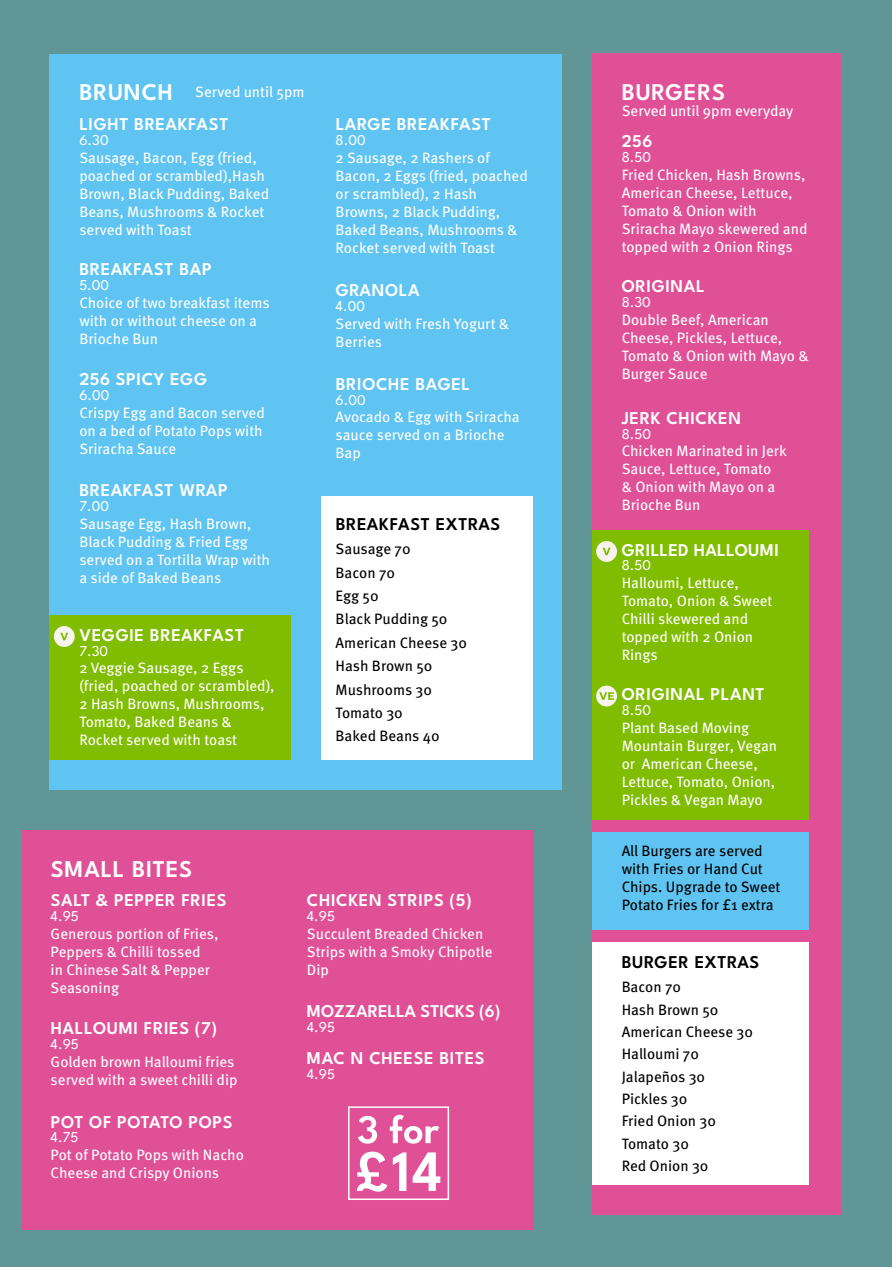
<style>
.page{position:relative;width:892px;height:1267px;background:#619696}
.page>*{position:absolute;margin:0;border:0;box-sizing:border-box;transform-origin:0 0}
.Main_Heading_-_White{font:600 24px "League Spartan";letter-spacing:.035em;color:#fff}
.Sub_Heading_-_White{font:600 18px "League Spartan";letter-spacing:.035em;color:#fff}
.Sub_Heading_-_Black{font:600 18px "League Spartan";letter-spacing:.035em;color:#000}
.Sub_Heading_-_White-2{font:600 18px "League Spartan";letter-spacing:-.005em;color:#fff}
.Sub_Heading_-_White-3{font:600 18px "League Spartan";letter-spacing:.015em;color:#fff}
.Paragraph_-_White{font:15px/18px "Meta Pro";color:#fff}
.Paragraph_-_Black{font:15px/18px "Meta Pro";color:#000}
.Price_-_White{font:15px "League Spartan";color:#fff}
</style>
<div class="page">
<div style="left:592px;top:54px;width:248px;height:1161px;background:#e05097"></div>
<div style="left:592px;top:943px;width:217px;height:242px;background:#fff"></div>
<div style="left:592px;top:832px;width:217px;height:98px;background:#5fc4f1"></div>
<div style="left:592px;top:530px;width:217px;height:289px;background:#80bc00"></div>
<svg style="left:596px;top:685px;width:21px;height:21px"></svg>
<svg style="left:596px;top:541px;width:21px;height:21px"></svg>
<div style="left:21px;top:830px;width:512px;height:400px;background:#e05097"></div>
<svg style="left:358px;top:1115px;width:81px;height:28px"></svg>
<svg style="left:357px;top:1151px;width:83px;height:40px"></svg>
<div style="left:348px;top:1106px;width:101px;height:94px;border:2px solid #fff"></div>
<div style="left:50px;top:54px;width:512px;height:735px;background:#5fc4f1"></div>
<div style="left:321px;top:496px;width:211px;height:264px;background:#fff"></div>
<div style="left:50px;top:615px;width:241px;height:145px;background:#80bc00"></div>
<svg style="left:54px;top:626px;width:21px;height:21px"></svg>
<p class="Main_Heading_-_White" style="left:79px;top:74px;width:95px">BRUNCH</p>
<p class="Paragraph_-_White" style="left:195px;top:82px;width:111px">Served until 5pm</p>
<p class="Sub_Heading_-_White" style="left:79px;top:110px;width:150px">LIGHT BREAKFAST</p>
<p class="Paragraph_-_White" style="left:79px;top:148px;width:191px">Sausage, Bacon, Egg (fried, poached or scrambled),Hash<br>Brown, Black Pudding, Baked<br>Beans, Mushrooms &amp; Rocket served with Toast</p>
<p class="Price_-_White" style="left:79px;top:129px;width:31px">6.30</p>
<p class="Sub_Heading_-_White" style="left:79px;top:255px;width:134px">BREAKFAST BAP</p>
<p class="Price_-_White" style="left:79px;top:273px;width:31px">5.00</p>
<p class="Paragraph_-_White" style="left:79px;top:292px;width:192px">Choice of two breakfast items with or without cheese on a<br>Brioche Bun</p>
<p class="Sub_Heading_-_White" style="left:79px;top:365px;width:129px">256 SPICY EGG</p>
<p class="Price_-_White" style="left:79px;top:384px;width:32px">6.00</p>
<p class="Paragraph_-_White" style="left:79px;top:403px;width:187px">Crispy Egg and Bacon served on a bed of Potato Pops with<br>Sriracha Sauce</p>
<p class="Sub_Heading_-_White" style="left:79px;top:476px;width:150px">BREAKFAST WRAP</p>
<p class="Price_-_White" style="left:79px;top:495px;width:31px">7.00</p>
<p class="Paragraph_-_White" style="left:79px;top:513px;width:192px">Sausage Egg, Hash Brown,<br>Black Pudding &amp; Fried Egg served on a Tortilla Wrap with a side of Baked Beans</p>
<p class="Sub_Heading_-_White" style="left:79px;top:621px;width:166px">VEGGIE BREAKFAST</p>
<p class="Price_-_White" style="left:79px;top:639px;width:30px">7.30</p>
<p class="Paragraph_-_White" style="left:79px;top:658px;width:197px">2 Veggie Sausage, 2 Eggs (fried, poached or scrambled),<br>2 Hash Browns, Mushrooms,<br>Tomato, Baked Beans &amp;<br>Rocket served with toast</p>
<p class="Sub_Heading_-_White" style="left:336px;top:110px;width:157px">LARGE BREAKFAST</p>
<p class="Price_-_White" style="left:336px;top:129px;width:32px">8.00</p>
<p class="Paragraph_-_White" style="left:336px;top:148px;width:194px">2 Sausage, 2 Rashers of<br>Bacon, 2 Eggs (fried, poached or scrambled), 2 Hash<br>Browns, 2 Black Pudding,<br>Baked Beans, Mushrooms &amp;<br>Rocket served with Toast</p>
<p class="Sub_Heading_-_White" style="left:336px;top:276px;width:86px">GRANOLA</p>
<p class="Price_-_White" style="left:336px;top:295px;width:31px">4.00</p>
<p class="Paragraph_-_White" style="left:336px;top:314px;width:175px">Served with Fresh Yogurt &amp;<br>Berries</p>
<p class="Sub_Heading_-_White" style="left:336px;top:370px;width:136px">BRIOCHE BAGEL</p>
<p class="Price_-_White" style="left:336px;top:388px;width:32px">6.00</p>
<p class="Paragraph_-_White" style="left:336px;top:407px;width:186px">Avocado &amp; Egg with Sriracha sauce served on a Brioche<br>Bap</p>
<p class="Sub_Heading_-_Black" style="left:336px;top:510px;width:166px">BREAKFAST EXTRAS</p>
<p class="Paragraph_-_Black" style="left:336px;top:539px;width:76px">Sausage 70</p>
<p class="Paragraph_-_Black" style="left:336px;top:562px;width:61px">Bacon 70</p>
<p class="Paragraph_-_Black" style="left:336px;top:586px;width:44px">Egg 50</p>
<p class="Paragraph_-_Black" style="left:336px;top:609px;width:113px">Black Pudding 50</p>
<p class="Paragraph_-_Black" style="left:336px;top:632px;width:133px">American Cheese 30</p>
<p class="Paragraph_-_Black" style="left:336px;top:656px;width:98px">Hash Brown 50</p>
<p class="Paragraph_-_Black" style="left:336px;top:679px;width:98px">Mushrooms 30</p>
<p class="Paragraph_-_Black" style="left:336px;top:703px;width:69px">Tomato 30</p>
<p class="Paragraph_-_Black" style="left:336px;top:726px;width:106px">Baked Beans 40</p>
<p class="Main_Heading_-_White" style="left:51px;top:850px;width:143px">SMALL BITES</p>
<p class="Sub_Heading_-_White" style="left:51px;top:886px;width:177px">SALT &amp; PEPPER FRIES</p>
<p class="Price_-_White" style="left:51px;top:905px;width:30px">4.95</p>
<p class="Paragraph_-_White" style="left:51px;top:924px;width:169px">Generous portion of Fries,<br>Peppers &amp; Chilli tossed<br>in Chinese Salt &amp; Pepper<br>Seasoning</p>
<p class="Sub_Heading_-_White" style="left:51px;top:1014px;width:168px">HALLOUMI FRIES (7)</p>
<p class="Price_-_White" style="left:51px;top:1032px;width:30px">4.95</p>
<p class="Paragraph_-_White" style="left:51px;top:1051px;width:188px">Golden brown Halloumi fries served with a sweet chilli dip</p>
<p class="Sub_Heading_-_White" style="left:51px;top:1107px;width:184px">POT OF POTATO POPS</p>
<p class="Price_-_White" style="left:51px;top:1126px;width:29px">4.75</p>
<p class="Paragraph_-_White" style="left:51px;top:1145px;width:195px">Pot of Potato Pops with Nacho<br>Cheese and Crispy Onions</p>
<p class="Sub_Heading_-_White" style="left:307px;top:886px;width:166px">CHICKEN STRIPS (5)</p>
<p class="Price_-_White" style="left:307px;top:905px;width:30px">4.95</p>
<p class="Paragraph_-_White" style="left:307px;top:924px;width:187px">Succulent Breaded Chicken<br>Strips with a Smoky Chipotle<br>Dip</p>
<p class="Sub_Heading_-_White-2" style="left:307px;top:997px;width:195px">MOZZARELLA STICKS (6)</p>
<p class="Price_-_White" style="left:307px;top:1015px;width:30px">4.95</p>
<p class="Sub_Heading_-_White" style="left:307px;top:1044px;width:179px">MAC N CHEESE BITES</p>
<p class="Price_-_White" style="left:307px;top:1062px;width:30px">4.95</p>
<p class="Main_Heading_-_White" style="left:622px;top:74px;width:105px">BURGERS</p>
<p class="Paragraph_-_White" style="left:621px;top:101px;width:173px">Served until 9pm everyday</p>
<p class="Sub_Heading_-_White" style="left:621px;top:127px;width:32px">256</p>
<p class="Price_-_White" style="left:621px;top:146px;width:31px">8.50</p>
<p class="Paragraph_-_White" style="left:621px;top:165px;width:187px">Fried Chicken, Hash Browns,<br>American Cheese, Lettuce,<br>Tomato &amp; Onion with<br>Sriracha Mayo skewered and topped with 2 Onion Rings</p>
<p class="Sub_Heading_-_White" style="left:622px;top:272px;width:85px">ORIGINAL</p>
<p class="Price_-_White" style="left:621px;top:290px;width:31px">8.30</p>
<p class="Paragraph_-_White" style="left:621px;top:309px;width:189px">Double Beef, American<br>Cheese, Pickles, Lettuce,<br>Tomato &amp; Onion with Mayo &amp;<br>Burger Sauce</p>
<p class="Sub_Heading_-_White" style="left:622px;top:404px;width:121px">JERK CHICKEN</p>
<p class="Price_-_White" style="left:621px;top:422px;width:31px">8.50</p>
<p class="Paragraph_-_White" style="left:621px;top:441px;width:167px">Chicken Marinated in Jerk<br>Sauce, Lettuce, Tomato<br>&amp; Onion with Mayo on a<br>Brioche Bun</p>
<p class="Sub_Heading_-_White-3" style="left:622px;top:535px;width:159px">GRILLED HALLOUMI</p>
<p class="Price_-_White" style="left:621px;top:554px;width:31px">8.50</p>
<p class="Paragraph_-_White" style="left:621px;top:573px;width:152px">Halloumi, Lettuce,<br>Tomato, Onion &amp; Sweet<br>Chilli skewered and topped with 2 Onion<br>Rings</p>
<p class="Sub_Heading_-_White" style="left:622px;top:680px;width:144px">ORIGINAL PLANT</p>
<p class="Price_-_White" style="left:621px;top:699px;width:31px">8.50</p>
<p class="Paragraph_-_White" style="left:621px;top:718px;width:157px">Plant Based Moving<br>Mountain Burger, Vegan or American Cheese,<br>Lettuce, Tomato, Onion,<br>Pickles &amp; Vegan Mayo</p>
<p class="Paragraph_-_Black" style="left:621px;top:841px;width:160px">All Burgers are served with Fries or Hand Cut<br>Chips. Upgrade to Sweet<br>Potato Fries for £1 extra</p>
<p class="Sub_Heading_-_Black" style="left:622px;top:948px;width:139px">BURGER EXTRAS</p>
<p class="Paragraph_-_Black" style="left:621px;top:977px;width:61px">Bacon 70</p>
<p class="Paragraph_-_Black" style="left:621px;top:999px;width:98px">Hash Brown 50</p>
<p class="Paragraph_-_Black" style="left:621px;top:1022px;width:133px">American Cheese 30</p>
<p class="Paragraph_-_Black" style="left:621px;top:1044px;width:79px">Halloumi 70</p>
<p class="Paragraph_-_Black" style="left:621px;top:1066px;width:85px">Jalapeños 30</p>
<p class="Paragraph_-_Black" style="left:621px;top:1089px;width:67px">Pickles 30</p>
<p class="Paragraph_-_Black" style="left:621px;top:1111px;width:96px">Fried Onion 30</p>
<p class="Paragraph_-_Black" style="left:621px;top:1133px;width:69px">Tomato 30</p>
<p class="Paragraph_-_Black" style="left:621px;top:1155px;width:88px">Red Onion 30</p>
</div>
